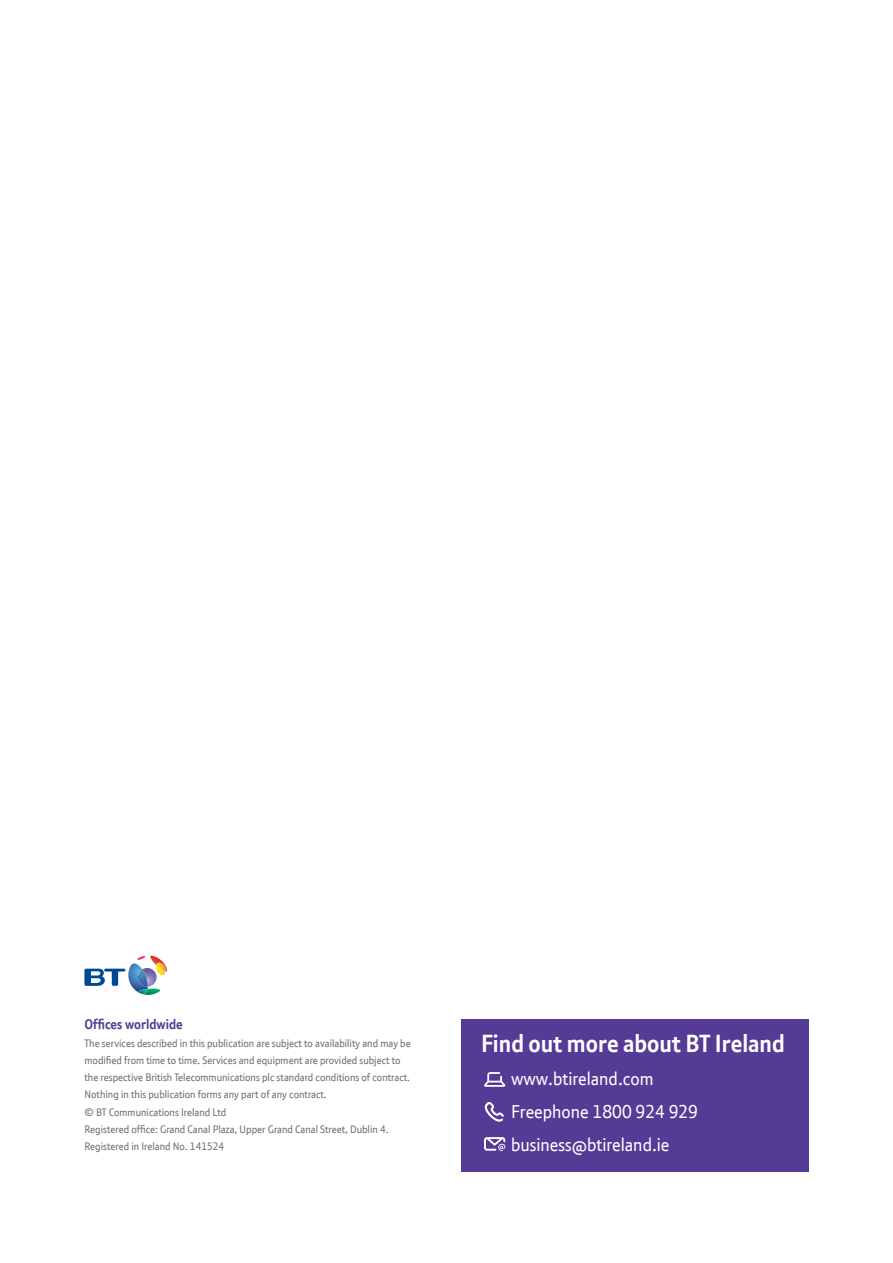
<style>
.page{position:relative;width:893px;height:1263px;background:#fff}
.page>*{position:absolute;margin:0;border:0;box-sizing:border-box;transform-origin:0 0}
.t1{font:700 24px "New BT";color:#fff}
.t2{font:18px/33px "New BT";color:#fff}
.t3{font:700 13.5px "New BT";color:#553a96}
.t4{font:10.5px/17.2px "New BT";color:#6d6e71}
</style>
<div class="page">
<svg style="left:84px;top:956px;width:83px;height:39px"></svg>
<div style="left:462px;top:1019px;width:347px;height:153px;background:#553a96"></div>
<svg style="left:484px;top:1137px;width:21px;height:14px"></svg>
<svg style="left:484px;top:1072px;width:21px;height:15px"></svg>
<svg style="left:484px;top:1102px;width:20px;height:20px"></svg>
<p class="t3" style="left:85px;top:1016px;width:100px">Offices worldwide</p>
<p class="t4" style="left:85px;top:1034px;width:328px">The services described in this publication are subject to availability and may be modified from time to time. Services and equipment are provided subject to the respective British Telecommunications plc standard conditions of contract.<br>Nothing in this publication forms any part of any contract.<br>© BT Communications Ireland Ltd<br>Registered office: Grand Canal Plaza, Upper Grand Canal Street, Dublin 4.<br>Registered in Ireland No. 141524</p>
<h1 class="t1" style="left:481px;top:1028px;width:305px">Find out more about BT Ireland</h1>
<h2 class="t2" style="left:511px;top:1061px;width:188px">www.btireland.com<br>Freephone 1800 924 929 business@btireland.ie</h2>
</div>
